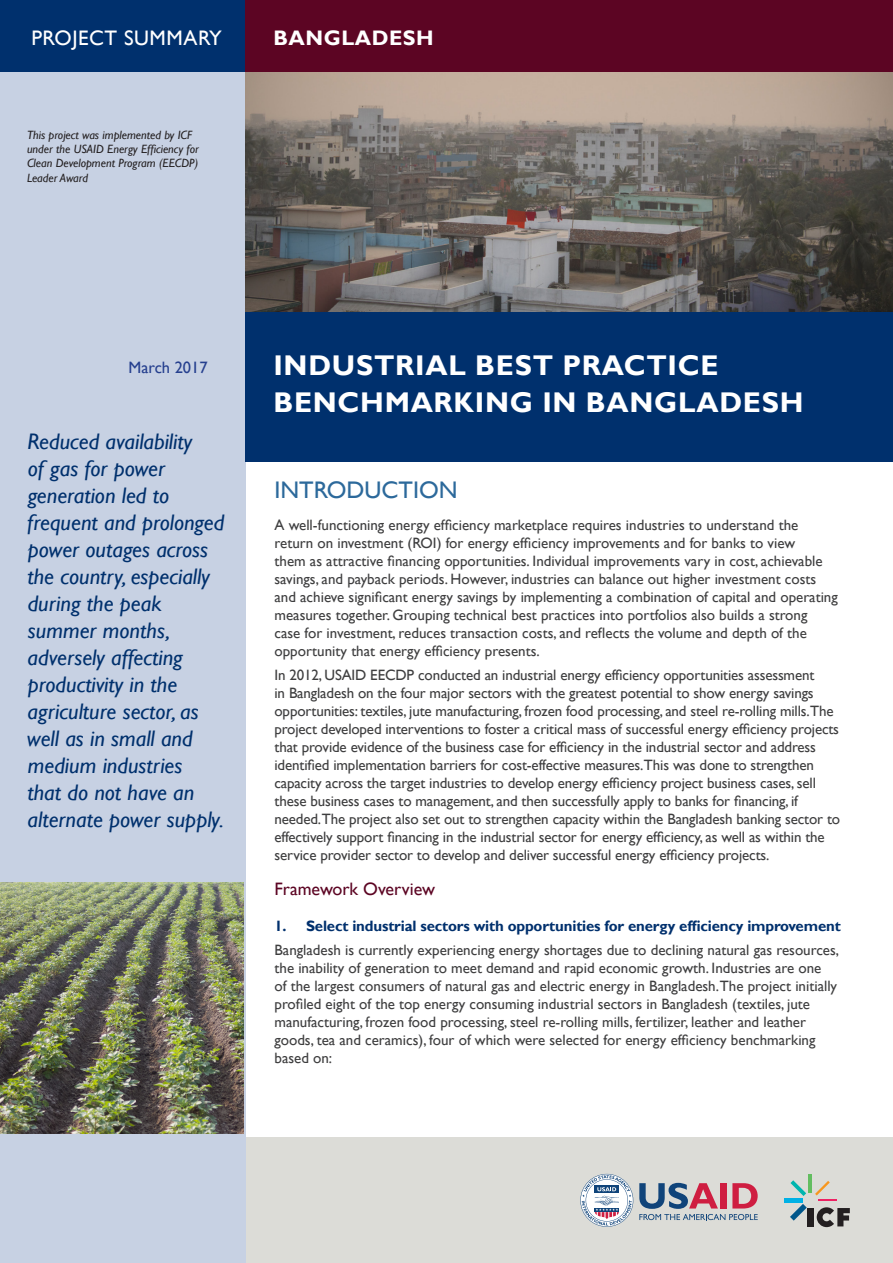
<style>
.page{position:relative;width:893px;height:1263px;background:#fff}
.page>*{position:absolute;margin:0;border:0;box-sizing:border-box;transform-origin:0 0}
.Heading_1{font:700 28.5px/37.5px "Gill Sans";letter-spacing:.025em;color:#fff}
.Heading_1-2{font:24px "Gill Sans";color:#2c699b}
.Pull_Quote{font:italic 22.5px/27px "Gill Sans";color:#00306d}
.Heading_1-3{font:21px "Gill Sans";letter-spacing:.025em;color:#fff}
.Heading_1-4{font:700 21px "Gill Sans";letter-spacing:.025em;color:#fff}
.Heading_2{font:18px "Gill Sans";color:#5c0523}
.Heading_1-5{font:16.5px "Gill Sans";color:#253f8e}
.Body_Copy{font:15px/18px "Gill Sans";color:#3e3e3f}
.Numbered{font:700 15px "Gill Sans";letter-spacing:-.01em;color:#00306d}
.Heading_1-6{font:italic 12px/14.4px "Gill Sans";color:#231f20}
</style>
<div class="page">
<div style="left:0;top:1138px;width:893px;height:125px;background:#dcdcd7"></div>
<div style="left:0;top:0;width:246px;height:1263px;background:#c7d1e3"></div>
<img style="left:246px;top:72px;width:647px;height:240px">
<div style="left:246px;top:312px;width:647px;height:149px;background:#00306d"></div>
<div style="left:0;top:0;width:246px;height:72px;background:#00306d"></div>
<div style="left:246px;top:0;width:647px;height:72px;background:#5c0523"></div>
<img style="left:0;top:882px;width:243px;height:251px">
<svg style="left:639px;top:1183px;width:119px;height:37px"></svg>
<svg style="left:580px;top:1174px;width:53px;height:53px"></svg>
<div style="left:807px;top:1208px;width:6px;height:18px;background:#231f20"></div>
<svg style="left:790px;top:1204px;width:17px;height:16px"></svg>
<hr style="left:784px;top:1198px;width:19px;height:4px;background:#00b1e5">
<svg style="left:790px;top:1180px;width:16px;height:16px"></svg>
<hr style="left:809px;top:1174px;width:3px;height:18px;background:#63bd60">
<svg style="left:815px;top:1181px;width:22px;height:20px"></svg>
<svg style="left:817px;top:1207px;width:33px;height:20px"></svg>
<p class="Heading_1-3" style="left:31px;top:26px;width:192px">PROJECT SUMMARY</p>
<p class="Heading_1-4" style="left:273px;top:26px;width:162px">BANGLADESH</p>
<p class="Heading_1-6" style="left:27px;top:128px;width:173px">This project was implemented by ICF under the USAID Energy Efficiency for<br>Clean Development Program (EECDP)<br>Leader Award</p>
<p class="Heading_1-5" style="left:129px;top:358px;width:81px">March 2017</p>
<p class="Pull_Quote" style="left:27px;top:429px;width:199px">Reduced availability<br>of gas for power generation led to frequent and prolonged power outages across the country, especially during the peak summer months, adversely affecting productivity in the agriculture sector, as well as in small and medium industries<br>that do not have an alternate power supply.</p>
<p class="Heading_1" style="left:273px;top:347px;width:532px">INDUSTRIAL BEST PRACTICE<br>BENCHMARKING IN BANGLADESH</p>
<p class="Heading_1-2" style="left:274px;top:476px;width:185px">INTRODUCTION</p>
<p class="Body_Copy" style="left:274px;top:516px;width:565px">A well-functioning energy efficiency marketplace requires industries to understand the return on investment (ROI) for energy efficiency improvements and for banks to view<br>them as attractive financing opportunities. Individual improvements vary in cost, achievable savings, and payback periods. However, industries can balance out higher investment costs and achieve significant energy savings by implementing a combination of capital and operating measures together. Grouping technical best practices into portfolios also builds a strong<br>case for investment, reduces transaction costs, and reflects the volume and depth of the opportunity that energy efficiency presents.</p>
<p class="Body_Copy" style="left:274px;top:667px;width:567px">In 2012, USAID EECDP conducted an industrial energy efficiency opportunities assessment<br>in Bangladesh on the four major sectors with the greatest potential to show energy savings opportunities: textiles, jute manufacturing, frozen food processing, and steel re-rolling mills.The project developed interventions to foster a critical mass of successful energy efficiency projects that provide evidence of the business case for efficiency in the industrial sector and address identified implementation barriers for cost-effective measures.This was done to strengthen capacity across the target industries to develop energy efficiency project business cases, sell these business cases to management, and then successfully apply to banks for financing, if needed.The project also set out to strengthen capacity within the Bangladesh banking sector to effectively support financing in the industrial sector for energy efficiency, as well as within the service provider sector to develop and deliver successful energy efficiency projects.</p>
<p class="Heading_2" style="left:274px;top:879px;width:162px">Framework Overview</p>
<p class="Numbered" style="left:274px;top:917px;width:568px">1. Select industrial sectors with opportunities for energy efficiency improvement</p>
<p class="Body_Copy" style="left:274px;top:941px;width:566px">Bangladesh is currently experiencing energy shortages due to declining natural gas resources, the inability of generation to meet demand and rapid economic growth. Industries are one<br>of the largest consumers of natural gas and electric energy in Bangladesh.The project initially profiled eight of the top energy consuming industrial sectors in Bangladesh (textiles, jute manufacturing, frozen food processing, steel re-rolling mills, fertilizer, leather and leather goods, tea and ceramics), four of which were selected for energy efficiency benchmarking based on:</p>
</div>
